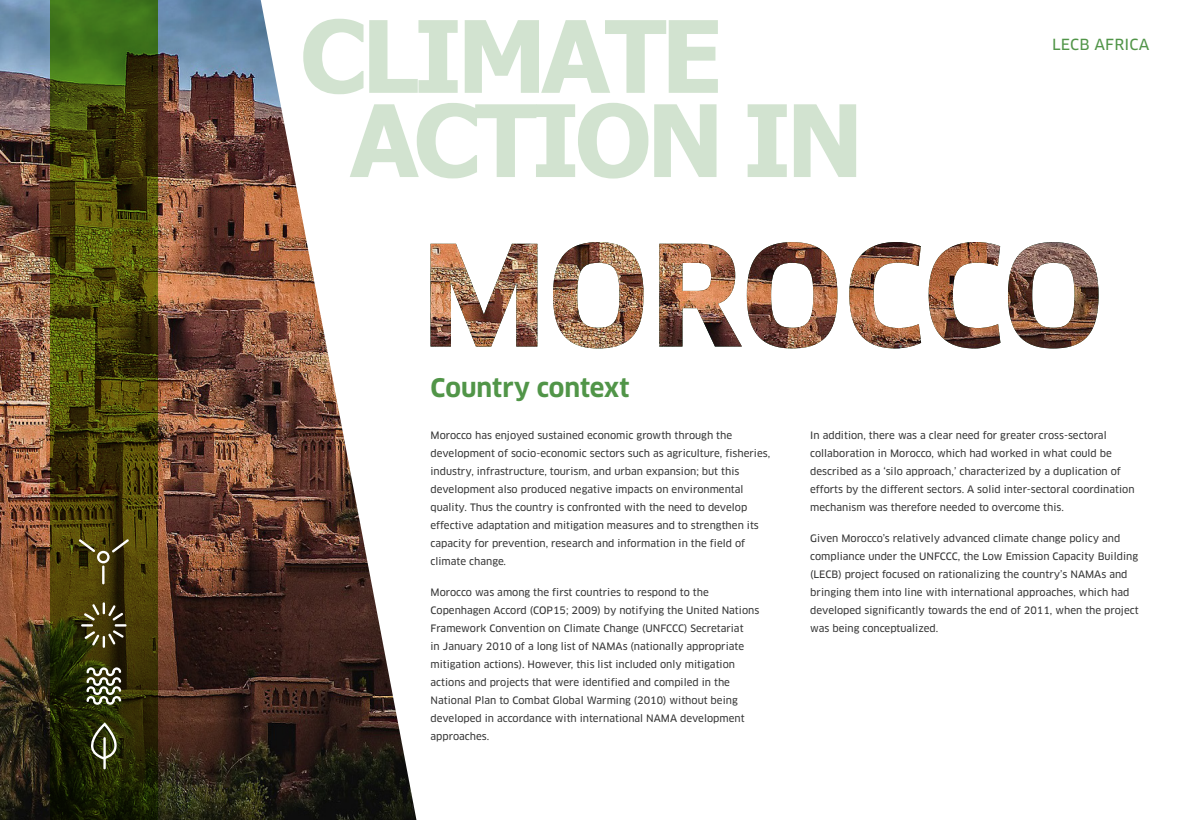
<style>
.page{position:relative;width:1200px;height:820px;background:#fff}
.page>*{position:absolute;margin:0;border:0;box-sizing:border-box;transform-origin:0 0}
.t1{font:700 100px/84.2px "Tahoma";letter-spacing:-.05em;color:#d2e3d0}
.t2{font:700 25px "Clan Pro";color:#519548}
.t3{font:15px "Clan Pro News";letter-spacing:.01em;color:#519548}
.texto_2_parrafos_con{font:10px/18px "Clan Pro News";color:#333}
</style>
<div class="page">
<img style="left:0;top:0;width:416px;height:820px">
<svg style="left:50px;top:0;width:108px;height:820px"></svg>
<svg style="left:79px;top:539px;width:50px;height:24px"></svg>
<hr style="left:102px;top:566px;width:3px;height:18px;background:#fff">
<svg style="left:81px;top:602px;width:46px;height:46px"></svg>
<svg style="left:86px;top:667px;width:35px;height:38px"></svg>
<hr style="left:103px;top:737px;width:3px;height:32px;background:#fff">
<svg style="left:89px;top:722px;width:29px;height:37px"></svg>
<img style="left:431px;top:242px;width:668px;height:106px">
<h1 class="t1" style="left:350px;top:18px;width:515px;text-indent:-50px">CLIMATE<br>ACTION IN</h1>
<p class="t3" style="left:1052px;top:36px;width:99px">LECB AFRICA</p>
<p class="t2" style="left:431px;top:373px;width:201px">Country context</p>
<p class="texto_2_parrafos_con" style="left:431px;top:426px;width:341px">Morocco has enjoyed sustained economic growth through the development of socio-economic sectors such as agriculture, fisheries, industry, infrastructure, tourism, and urban expansion; but this development also produced negative impacts on environmental quality. Thus the country is confronted with the need to develop effective adaptation and mitigation measures and to strengthen its capacity for prevention, research and information in the field of climate change.</p>
<p class="texto_2_parrafos_con" style="left:431px;top:583px;width:330px">Morocco was among the first countries to respond to the Copenhagen Accord (COP15; 2009) by notifying the United Nations Framework Convention on Climate Change (UNFCCC) Secretariat<br>in January 2010 of a long list of NAMAs (nationally appropriate mitigation actions). However, this list included only mitigation actions and projects that were identified and compiled in the National Plan to Combat Global Warming (2010) without being developed in accordance with international NAMA development approaches.</p>
<p class="texto_2_parrafos_con" style="left:810px;top:426px;width:326px">In addition, there was a clear need for greater cross-sectoral collaboration in Morocco, which had worked in what could be described as a ‘silo approach,’ characterized by a duplication of efforts by the different sectors. A solid inter-sectoral coordination mechanism was therefore needed to overcome this.</p>
<p class="texto_2_parrafos_con" style="left:810px;top:529px;width:330px">Given Morocco’s relatively advanced climate change policy and compliance under the UNFCCC, the Low Emission Capacity Building (LECB) project focused on rationalizing the country’s NAMAs and bringing them into line with international approaches, which had developed significantly towards the end of 2011, when the project was being conceptualized.</p>
</div>
